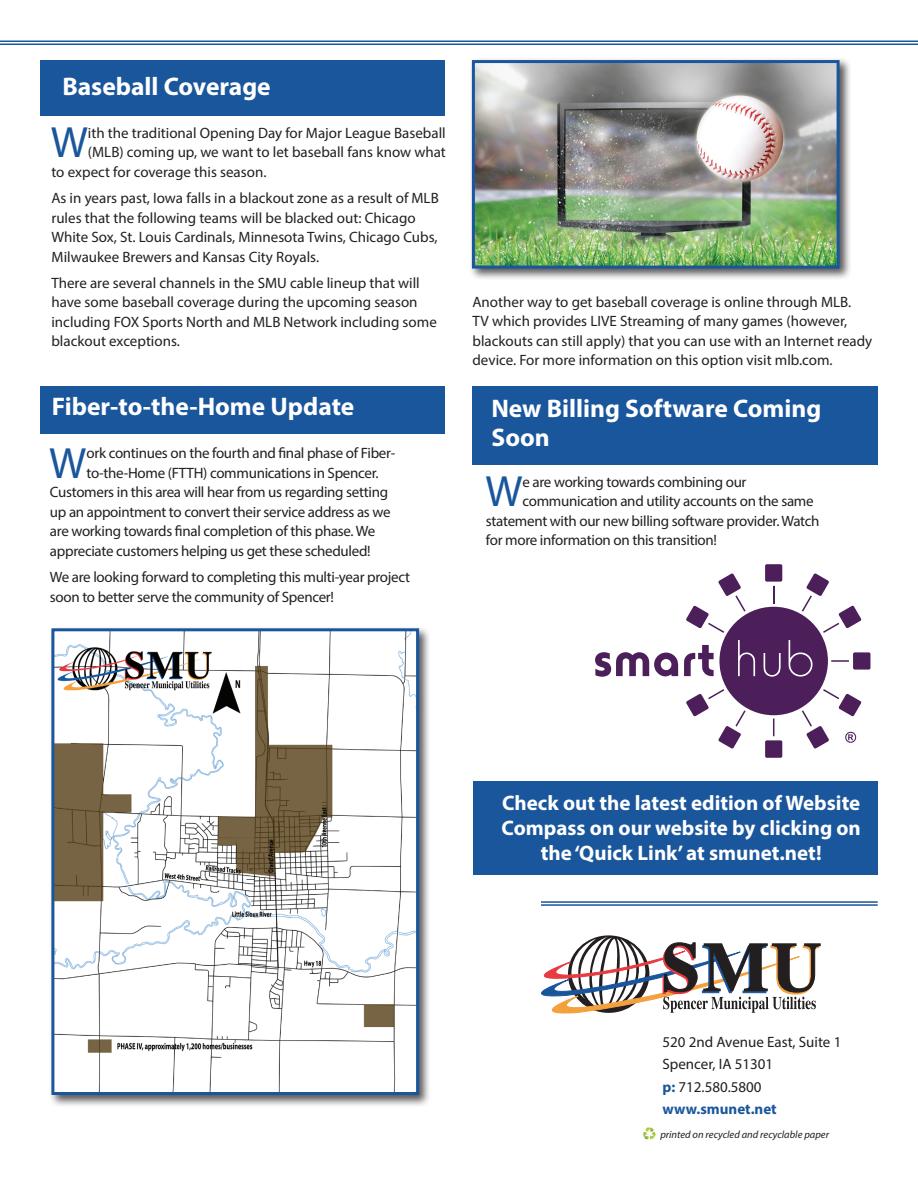
<style>
.page{position:relative;width:918px;height:1188px;background:#fff}
.page>*{position:absolute;margin:0;border:0;box-sizing:border-box;transform-origin:0 0}
.t1{font:43.95px "Myriad Pro";color:#1a569c}
.t2{font:700 25.5px/28.5px "Myriad Pro";color:#fff}
.t3{font:700 21px/25.2px "Myriad Pro";color:#fff;text-align:center}
.t4{font:15px/19.5px "Myriad Pro";letter-spacing:-.005em;color:#231f20}
.t5{font:italic 10.5px "Myriad Pro";color:#231f20}
.s1{font-weight:700;color:#1a569c}
</style>
<div class="page">
<hr style="left:541px;top:901px;width:337px;height:2px;background:#1a569c">
<hr style="left:541px;top:904px;width:337px;height:2px;background:#1a569c">
<svg style="left:541px;top:935px;width:279px;height:79px"></svg>
<svg style="left:643px;top:1128px;width:13px;height:12px"></svg>
<hr style="left:0;top:41px;width:918px;height:1px;background:#1a569c">
<hr style="left:0;top:44px;width:918px;height:1px;background:#1a569c">
<div style="left:40px;top:60px;width:405px;height:55px;background:#1a569c"></div>
<div style="left:40px;top:386px;width:405px;height:48px;background:#1a569c"></div>
<div style="left:473px;top:386px;width:405px;height:78px;background:#1a569c"></div>
<div style="left:473px;top:781px;width:405px;height:94px;background:#1a569c"></div>
<svg style="left:595px;top:652px;width:83px;height:25px"></svg>
<div style="left:765px;top:564px;width:17px;height:18px;background:#4c1f5b;border-radius:2px"></div>
<div style="left:765px;top:740px;width:17px;height:18px;background:#4c1f5b;border-radius:2px"></div>
<div style="left:853px;top:652px;width:17px;height:18px;background:#4c1f5b;border-radius:2px"></div>
<svg style="left:684px;top:573px;width:177px;height:176px"></svg>
<div style="left:469px;top:57px;width:383px;height:224px;background:#231f20;opacity:.75"></div>
<img style="left:476px;top:64px;width:360px;height:201px">
<div style="left:472px;top:60px;width:368px;height:209px;border:3px solid #1a569c"></div>
<div style="left:48px;top:625px;width:384px;height:482px;background:#231f20;opacity:.75"></div>
<img style="left:55px;top:632px;width:360px;height:459px">
<div style="left:51px;top:628px;width:368px;height:467px;border:3px solid #1a569c"></div>
<h2 class="t2" style="left:62px;top:71px;width:210px">Baseball Coverage</h2>
<h1 class="t1" style="left:51px;top:116px;width:39px">W</h1>
<p class="t4" style="left:88px;top:123px;width:359px">ith the traditional Opening Day for Major League Baseball</p>
<p class="t4" style="left:88px;top:142px;width:359px">(MLB) coming up, we want to let baseball fans know what</p>
<p class="t4" style="left:51px;top:162px;width:217px">to expect for coverage this season.</p>
<p class="t4" style="left:51px;top:188px;width:389px">As in years past, Iowa falls in a blackout zone as a result of MLB rules that the following teams will be blacked out: Chicago White Sox, St. Louis Cardinals, Minnesota Twins, Chicago Cubs, Milwaukee Brewers and Kansas City Royals.</p>
<p class="t4" style="left:51px;top:273px;width:387px">There are several channels in the SMU cable lineup that will have some baseball coverage during the upcoming season including FOX Sports North and MLB Network including some blackout exceptions.</p>
<h2 class="t2" style="left:52px;top:391px;width:304px">Fiber-to-the-Home Update</h2>
<h1 class="t1" style="left:49px;top:436px;width:39px">W</h1>
<p class="t4" style="left:86px;top:443px;width:310px">ork continues on the fourth and final phase of Fiber-</p>
<p class="t4" style="left:86px;top:463px;width:294px">to-the-Home (FTTH) communications in Spencer.</p>
<p class="t4" style="left:50px;top:482px;width:340px">Customers in this area will hear from us regarding setting</p>
<p class="t4" style="left:50px;top:502px;width:342px">up an appointment to convert their service address as we</p>
<p class="t4" style="left:50px;top:521px;width:327px">are working towards final completion of this phase. We</p>
<p class="t4" style="left:50px;top:541px;width:322px">appreciate customers helping us get these scheduled!</p>
<p class="t4" style="left:50px;top:567px;width:362px">We are looking forward to completing this multi-year project soon to better serve the community of Spencer!</p>
<p class="t4" style="left:472px;top:292px;width:401px">Another way to get baseball coverage is online through MLB.<br>TV which provides LIVE Streaming of many games (however, blackouts can still apply) that you can use with an Internet ready device. For more information on this option visit mlb.com.</p>
<h2 class="t2" style="left:491px;top:393px;width:331px">New Billing Software Coming<br>Soon</h2>
<h1 class="t1" style="left:485px;top:465px;width:39px">W</h1>
<p class="t4" style="left:523px;top:472px;width:226px">e are working towards combining our</p>
<p class="t4" style="left:523px;top:491px;width:293px">communication and utility accounts on the same</p>
<p class="t4" style="left:486px;top:511px;width:335px">statement with our new billing software provider. Watch</p>
<p class="t4" style="left:486px;top:530px;width:233px">for more information on this transition!</p>
<h3 class="t3" style="left:502px;top:790px;width:361px">Check out the latest edition of Website<br>Compass on our website by clicking on the ‘Quick Link’ at smunet.net!</h3>
<p class="t4" style="left:663px;top:1030px;width:180px;line-height:22.5px">520 2nd Avenue East, Suite 1<br>Spencer, IA 51301<br><span class="s1">p:</span> 712.580.5800 <span class="s1">www.smunet.net</span></p>
<p class="t5" style="left:660px;top:1128px;width:170px">printed on recycled and recyclable paper</p>
</div>
